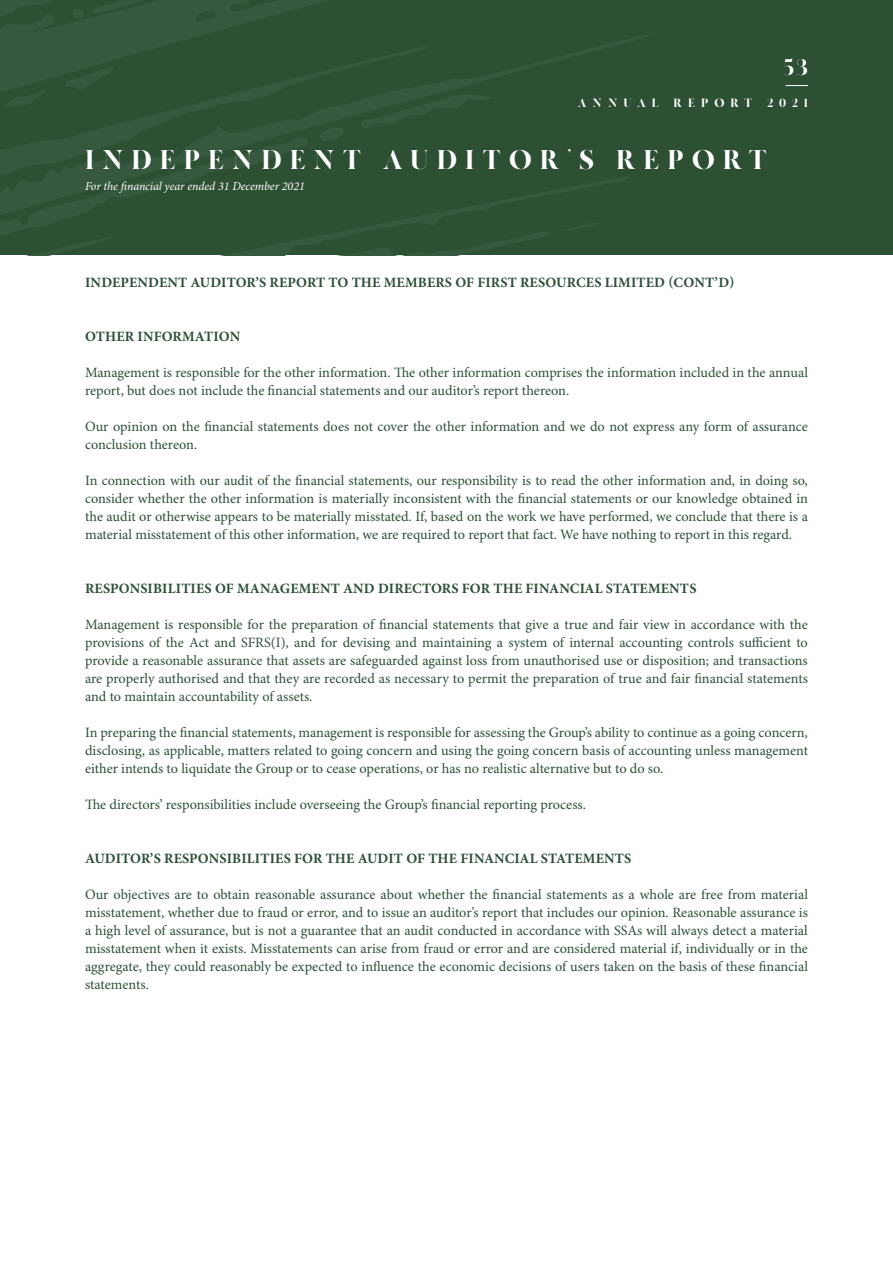
<style>
.page{position:relative;width:893px;height:1263px;background:#fff}
.page>*{position:absolute;margin:0;border:0;box-sizing:border-box;transform-origin:0 0}
.t1{font:900 27px "MADE Canvas";letter-spacing:.3em;color:#fff}
.t2{font:900 22.5px "MADE Canvas";color:#fff}
.t3{font:14.25px/18px "Minion Pro";letter-spacing:-.005em;color:#2d5035;text-align:justify}
.t4{font:700 14.25px "Minion Pro";letter-spacing:.01em;color:#2d5035}
.t5{font:italic 12px "Minion Pro";letter-spacing:-.005em;color:#fff}
.t6{font:900 12px "MADE Canvas";letter-spacing:.5em;color:#fff}
</style>
<div class="page">
<svg style="left:0;top:0;width:893px;height:255px;background:#2e5136"></svg>
<svg style="left:786px;top:85px;width:22px;height:1px"></svg>
<h2 class="t2" style="left:783px;top:55px;width:26px">53</h2>
<p class="t6" style="left:578px;top:96px;width:231px">ANNUAL REPORT 2021</p>
<h1 class="t1" style="left:85px;top:145px;width:683px">INDEPENDENT AUDITOR’S REPORT</h1>
<p class="t5" style="left:85px;top:179px;width:221px">For the financial year ended 31 December 2021</p>
<p class="t4" style="left:85px;top:274px;width:651px">INDEPENDENT AUDITOR’S REPORT TO THE MEMBERS OF FIRST RESOURCES LIMITED (CONT’D)</p>
<p class="t4" style="left:85px;top:328px;width:157px">OTHER INFORMATION</p>
<p class="t3" style="left:85px;top:364px;width:724px">Management is responsible for the other information. The other information comprises the information included in the annual report, but does not include the financial statements and our auditor’s report thereon.</p>
<p class="t3" style="left:85px;top:418px;width:724px">Our opinion on the financial statements does not cover the other information and we do not express any form of assurance conclusion thereon.</p>
<p class="t3" style="left:85px;top:472px;width:724px">In connection with our audit of the financial statements, our responsibility is to read the other information and, in doing so, consider whether the other information is materially inconsistent with the financial statements or our knowledge obtained in the audit or otherwise appears to be materially misstated. If, based on the work we have performed, we conclude that there is a material misstatement of this other information, we are required to report that fact. We have nothing to report in this regard.</p>
<p class="t4" style="left:85px;top:580px;width:613px">RESPONSIBILITIES OF MANAGEMENT AND DIRECTORS FOR THE FINANCIAL STATEMENTS</p>
<p class="t3" style="left:85px;top:616px;width:724px">Management is responsible for the preparation of financial statements that give a true and fair view in accordance with the provisions of the Act and SFRS(I), and for devising and maintaining a system of internal accounting controls sufficient to provide a reasonable assurance that assets are safeguarded against loss from unauthorised use or disposition; and transactions are properly authorised and that they are recorded as necessary to permit the preparation of true and fair financial statements and to maintain accountability of assets.</p>
<p class="t3" style="left:85px;top:724px;width:724px">In preparing the financial statements, management is responsible for assessing the Group’s ability to continue as a going concern, disclosing, as applicable, matters related to going concern and using the going concern basis of accounting unless management either intends to liquidate the Group or to cease operations, or has no realistic alternative but to do so.</p>
<p class="t3" style="left:85px;top:796px;width:502px">The directors’ responsibilities include overseeing the Group’s financial reporting process.</p>
<p class="t4" style="left:85px;top:850px;width:548px">AUDITOR’S RESPONSIBILITIES FOR THE AUDIT OF THE FINANCIAL STATEMENTS</p>
<p class="t3" style="left:85px;top:886px;width:724px">Our objectives are to obtain reasonable assurance about whether the financial statements as a whole are free from material misstatement, whether due to fraud or error, and to issue an auditor’s report that includes our opinion. Reasonable assurance is a high level of assurance, but is not a guarantee that an audit conducted in accordance with SSAs will always detect a material misstatement when it exists. Misstatements can arise from fraud or error and are considered material if, individually or in the aggregate, they could reasonably be expected to influence the economic decisions of users taken on the basis of these financial statements.</p>
</div>
